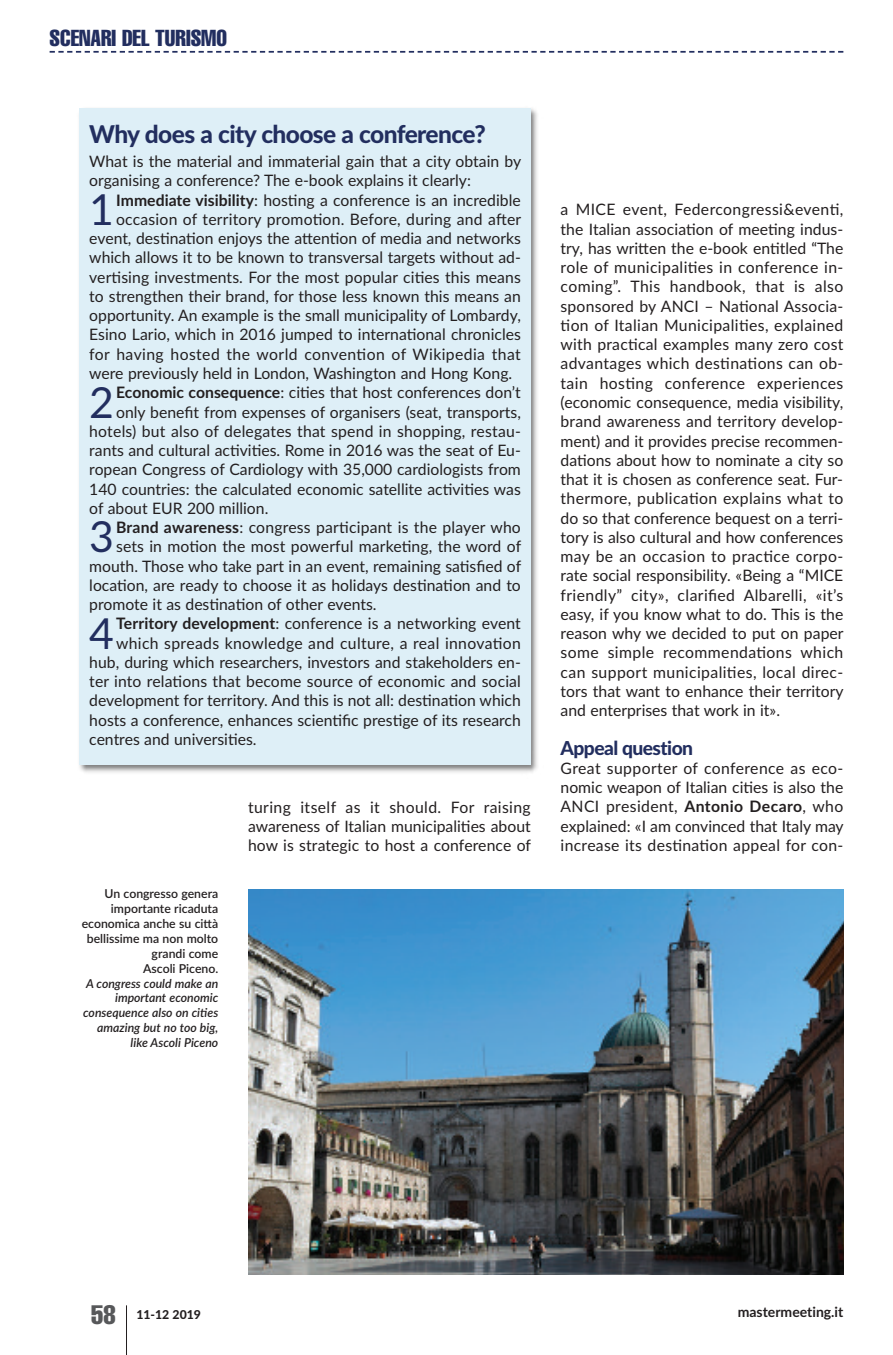
<style>
.page{position:relative;width:893px;height:1355px;background:#fff}
.page>*{position:absolute;margin:0;border:0;box-sizing:border-box;transform-origin:0 0}
.t1{font:42.7px "Lato";color:#222e5f}
.t2{font:extra-condensed 26.25px "Helvetica";color:#57585a}
.t3{font:800 24.5px "Lato";letter-spacing:-.035em;color:#222e5f}
.t4{font:extra-condensed 22.75px "Helvetica";color:#222e5f}
.t5{font:800 19.25px "Lato";letter-spacing:-.03em;color:#222e5f}
.t6{font:15.75px/19.2px "Lato";color:#231f20;text-align:justify}
.t7{font:15.75px "Lato";letter-spacing:.025em;color:#231f20}
.t8{font:15.75px "Lato";letter-spacing:.02em;color:#231f20}
.t9{font:700 14px "Lato";color:#231f20}
.t10{font:600 12.25px/14.9px "Lato";color:#231f20;text-align:right}
.t11{font:italic 600 12.25px/14.9px "Lato";color:#231f20;text-align:right}
.t12{font:800 12.25px "Lato";color:#231f20}
.s1{font-weight:700}
</style>
<div class="page">
<hr style="left:126px;top:1305px;width:1px;height:49px;background:#231f20">
<svg style="left:50px;top:51px;width:793px;height:2px"></svg>
<img style="left:79px;top:108px;width:459px;height:665px">
<div style="left:79px;top:108px;width:452px;height:657px;background:#deeff7"></div>
<img style="left:248px;top:889px;width:595px;height:385px">
<h3 class="t4" style="left:50px;top:30px;width:179px">SCENARI DEL TURISMO</h3>
<h3 class="t3" style="left:89px;top:120px;width:398px">Why does a city choose a conference?</h3>
<p class="t6" style="left:89px;top:152px;width:433px">What is the material and immaterial gain that a city obtain by organising a conference? The e-book explains it clearly:</p>
<h1 class="t1" style="left:89px;top:185px;width:26px">1</h1>
<p class="t6" style="left:116px;top:190px;width:406px"><span class="s1">immediate visibility</span>: hosting a conference is an incredible</p>
<p class="t6" style="left:116px;top:210px;width:407px">occasion of territory promotion. Before, during and after</p>
<p class="t6" style="left:89px;top:229px;width:433px">event, destination enjoys the attention of media and networks</p>
<p class="t6" style="left:89px;top:248px;width:433px">which allows it to be known to transversal targets without ad-</p>
<p class="t6" style="left:89px;top:267px;width:433px">vertising investments. For the most popular cities this means</p>
<p class="t6" style="left:89px;top:287px;width:433px">to strengthen their brand, for those less known this means an</p>
<p class="t6" style="left:89px;top:306px;width:433px">opportunity. An example is the small municipality of Lombardy,</p>
<p class="t6" style="left:89px;top:325px;width:433px">Esino Lario, which in 2016 jumped to international chronicles</p>
<p class="t7" style="left:89px;top:345px;width:433px">for having hosted the world convention of Wikipedia that</p>
<p class="t6" style="left:89px;top:364px;width:424px">were previously held in London, Washington and Hong Kong.</p>
<h1 class="t1" style="left:89px;top:378px;width:26px">2</h1>
<p class="t6" style="left:116px;top:383px;width:406px"><span class="s1">economic consequence</span>: cities that host conferences don’t</p>
<p class="t6" style="left:116px;top:402px;width:406px">only benefit from expenses of organisers (seat, transports,</p>
<p class="t6" style="left:89px;top:421px;width:433px">hotels) but also of delegates that spend in shopping, restau-</p>
<p class="t6" style="left:89px;top:441px;width:433px">rants and cultural activities. Rome in 2016 was the seat of Eu-</p>
<p class="t6" style="left:89px;top:460px;width:433px">ropean Congress of Cardiology with 35,000 cardiologists from</p>
<p class="t6" style="left:89px;top:479px;width:433px">140 countries: the calculated economic satellite activities was</p>
<p class="t6" style="left:89px;top:498px;width:181px">of about EUR 200 million.</p>
<h1 class="t1" style="left:89px;top:512px;width:26px">3</h1>
<p class="t6" style="left:116px;top:518px;width:406px"><span class="s1">Brand awareness</span>: congress participant is the player who</p>
<p class="t6" style="left:116px;top:537px;width:407px">sets in motion the most powerful marketing, the word of</p>
<p class="t6" style="left:89px;top:556px;width:433px">mouth. Those who take part in an event, remaining satisfied of</p>
<p class="t6" style="left:89px;top:575px;width:433px">location, are ready to choose it as holidays destination and to</p>
<p class="t6" style="left:89px;top:595px;width:289px">promote it as destination of other events.</p>
<h1 class="t1" style="left:89px;top:609px;width:26px">4</h1>
<p class="t6" style="left:116px;top:614px;width:406px"><span class="s1">Territory development</span>: conference is a networking event</p>
<p class="t8" style="left:116px;top:634px;width:406px">which spreads knowledge and culture, a real innovation</p>
<p class="t6" style="left:89px;top:652px;width:433px">hub, during which researchers, investors and stakeholders en-</p>
<p class="t6" style="left:89px;top:672px;width:433px">ter into relations that become source of economic and social</p>
<p class="t6" style="left:89px;top:691px;width:433px">development for territory. And this is not all: destination which</p>
<p class="t6" style="left:89px;top:710px;width:433px">hosts a conference, enhances scientific prestige of its research</p>
<p class="t6" style="left:89px;top:729px;width:169px">centres and universities.</p>
<p class="t10" style="left:82px;top:886px;width:138px">Un congresso genera importante ricaduta economica anche su città bellissime ma non molto grandi come<br>Ascoli Piceno.</p>
<p class="t11" style="left:83px;top:975px;width:137px">A congress could make an important economic consequence also on cities amazing but no too big, like Ascoli Piceno</p>
<p class="t6" style="left:248px;top:797px;width:285px">turing itself as it should. For raising awareness of Italian municipalities about how is strategic to host a conference of</p>
<p class="t6" style="left:561px;top:200px;width:285px">a MICE event, Federcongressi&amp;eventi, the Italian association of meeting indus&shy;try, has written the e-book entitled “The role of municipalities in conference in&shy;coming”. This handbook, that is also sponsored by ANCI – National Associa&shy;tion of Italian Municipalities, explained with practical examples many zero cost advantages which destinations can ob&shy;tain hosting conference experiences (economic consequence, media visibility, brand awareness and territory develop&shy;ment) and it provides precise recommen&shy;dations about how to nominate a city so that it is chosen as conference seat. Fur&shy;thermore, publication explains what to do so that conference bequest on a terri&shy;tory is also cultural and how conferences may be an occasion to practice corpo&shy;rate social responsibility. «Being a “MICE friendly” city», clarified Albarelli, «it’s easy, if you know what to do. This is the reason why we decided to put on paper some simple recommendations which can support municipalities, local direc&shy;tors that want to enhance their territory and enterprises that work in it».</p>
<p class="t5" style="left:561px;top:736px;width:134px">appeal question</p>
<p class="t6" style="left:561px;top:758px;width:285px">Great supporter of conference as eco&shy;nomic weapon of Italian cities is also the ANCI president, <span class="s1">Antonio Decaro</span>, who explained: «I am convinced that Italy may increase its destination appeal for con-</p>
<h2 class="t2" style="left:91px;top:1305px;width:26px">58</h2>
<p class="t12" style="left:136px;top:1307px;width:66px">11-12 2019</p>
<p class="t9" style="left:738px;top:1303px;width:107px">mastermeeting.it</p>
</div>
